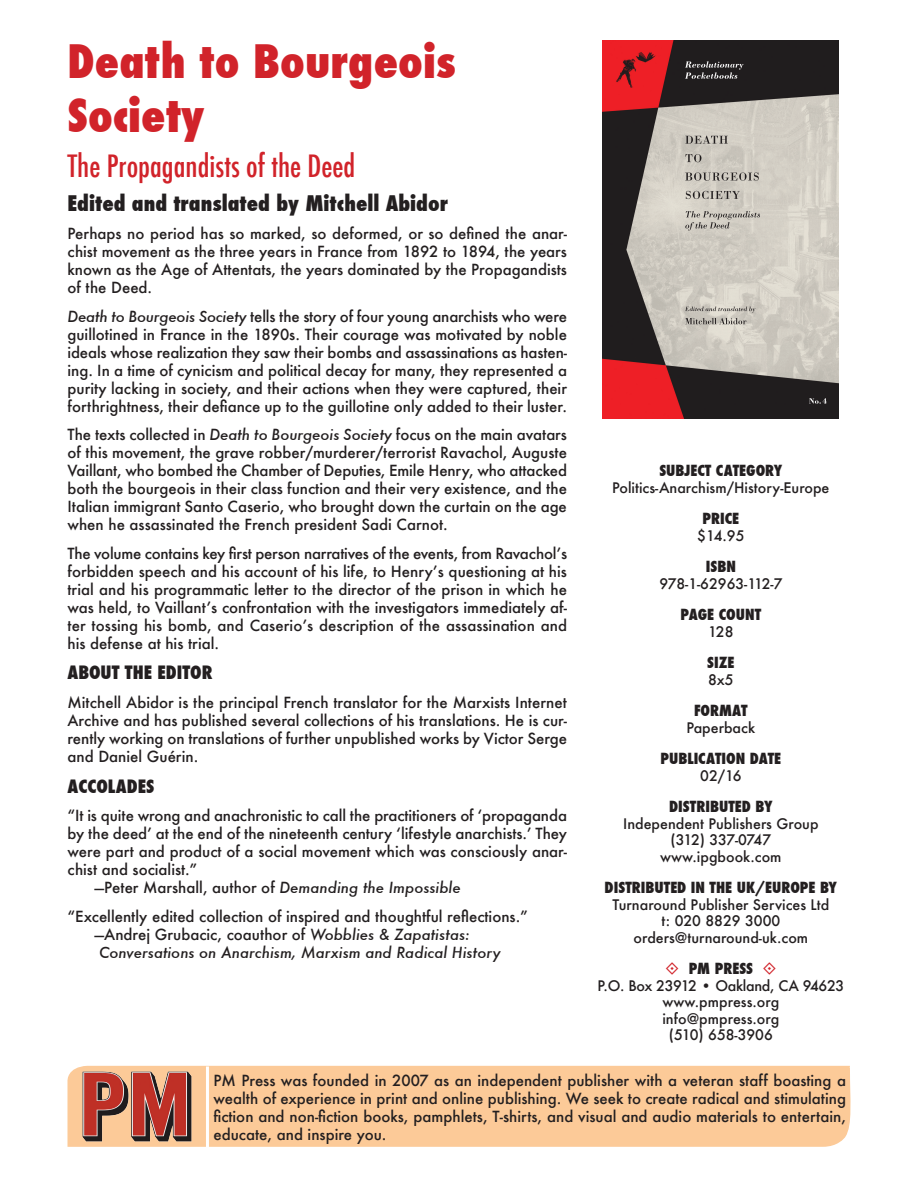
<style>
.page{position:relative;width:918px;height:1188px;background:#fff}
.page>*{position:absolute;margin:0;border:0;box-sizing:border-box;transform-origin:0 0}
.t1{font:800 condensed 45px/54px "Futura";color:#d1232a}
.t2{font:500 condensed 30px "Futura";color:#d1232a}
.t3{font:800 condensed 21px "Futura";color:#231f20}
.t4{font:800 condensed 18px "Futura";color:#231f20}
.t5{font:500 15px/18px "Futura";color:#231f20;text-align:justify}
.t6{font:800 condensed 15px "Futura";color:#231f20}
.t7{font:italic 500 15px "Futura";color:#231f20}
.t8{font:500 14.25px/16.5px "Futura";color:#231f20;text-align:center}
.s1{font-style:italic}
</style>
<div class="page">
<div style="left:67px;top:1065px;width:784px;height:82px;background:#fcca98"></div>
<hr style="left:206px;top:1066px;width:3px;height:82px;background:#fff">
<img style="left:70px;top:1066px;width:133px;height:81px">
<img style="left:603px;top:40px;width:236px;height:378px">
<h1 class="t1" style="left:68px;top:34px;width:390px">Death to Bourgeois<br>Society</h1>
<h2 class="t2" style="left:68px;top:146px;width:289px">The Propagandists of the Deed</h2>
<h3 class="t3" style="left:68px;top:189px;width:382px">Edited and translated by Mitchell Abidor</h3>
<p class="t5" style="left:68px;top:225px;width:501px">Perhaps no period has so marked, so deformed, or so defined the anar&shy;chist movement as the three years in France from 1892 to 1894, the years known as the Age of Attentats, the years dominated by the Propagandists of the Deed.</p>
<p class="t5" style="left:68px;top:307px;width:501px"><span class="s1">Death to Bourgeois Society</span> tells the story of four young anarchists who were guillotined in France in the 1890s. Their courage was motivated by noble ideals whose realization they saw their bombs and assassinations as hasten&shy;ing. In a time of cynicism and political decay for many, they represented a purity lacking in society, and their actions when they were captured, their forthrightness, their defiance up to the guillotine only added to their luster.</p>
<p class="t5" style="left:68px;top:426px;width:501px">The texts collected in <span class="s1">Death to Bourgeois Society</span> focus on the main avatars of this movement, the grave robber/murderer/terrorist Ravachol, Auguste Vaillant, who bombed the Chamber of Deputies, Emile Henry, who attacked both the bourgeois in their class function and their very existence, and the Italian immigrant Santo Caserio, who brought down the curtain on the age when he assassinated the French president Sadi Carnot.</p>
<p class="t5" style="left:68px;top:544px;width:501px">The volume contains key first person narratives of the events, from Ravachol’s forbidden speech and his account of his life, to Henry’s questioning at his trial and his programmatic letter to the director of the prison in which he was held, to Vaillant’s confrontation with the investigators immediately af&shy;ter tossing his bomb, and Caserio’s description of the assassination and his defense at his trial.</p>
<p class="t4" style="left:68px;top:660px;width:147px">ABOUT THE EDITOR</p>
<p class="t5" style="left:68px;top:693px;width:501px">Mitchell Abidor is the principal French translator for the Marxists Internet Archive and has published several collections of his translations. He is cur&shy;rently working on translations of further unpublished works by Victor Serge and Daniel Guérin.</p>
<p class="t4" style="left:68px;top:774px;width:88px">ACCOLADES</p>
<p class="t5" style="left:68px;top:806px;width:501px">“It is quite wrong and anachronistic to call the practitioners of ‘propaganda</p>
<p class="t5" style="left:68px;top:824px;width:501px">by the deed’ at the end of the nineteenth century ‘lifestyle anarchists.’ They</p>
<p class="t5" style="left:68px;top:842px;width:501px">were part and product of a social movement which was consciously anar-</p>
<p class="t5" style="left:68px;top:860px;width:131px">chist and socialist.”</p>
<p class="t5" style="left:94px;top:878px;width:368px">—Peter Marshall, author of <span class="s1">Demanding the Impossible</span></p>
<p class="t5" style="left:68px;top:907px;width:462px">“Excellently edited collection of inspired and thoughtful reflections.”</p>
<p class="t5" style="left:94px;top:925px;width:377px">—Andrej Grubacic, coauthor of <span class="s1">Wobblies &amp; Zapatistas:</span></p>
<p class="t7" style="left:99px;top:942px;width:403px">Conversations on Anarchism, Marxism and Radical History</p>
<p class="t6" style="left:659px;top:460px;width:125px">SUBJECT CATEGORY</p>
<p class="t8" style="left:612px;top:479px;width:219px">Politics-Anarchism/History-Europe</p>
<p class="t6" style="left:703px;top:508px;width:38px">PRICE</p>
<p class="t8" style="left:697px;top:527px;width:49px">$14.95</p>
<p class="t6" style="left:706px;top:556px;width:32px">ISBN</p>
<p class="t8" style="left:659px;top:575px;width:125px">978-1-62963-112-7</p>
<p class="t6" style="left:681px;top:604px;width:82px">PAGE COUNT</p>
<p class="t8" style="left:708px;top:623px;width:27px">128</p>
<p class="t6" style="left:707px;top:652px;width:29px">SIZE</p>
<p class="t8" style="left:708px;top:671px;width:27px">8x5</p>
<p class="t6" style="left:694px;top:700px;width:55px">FORMAT</p>
<p class="t8" style="left:686px;top:719px;width:70px">Paperback</p>
<p class="t6" style="left:661px;top:748px;width:122px">PUBLICATION DATE</p>
<p class="t8" style="left:700px;top:767px;width:43px">02/16</p>
<p class="t6" style="left:669px;top:796px;width:105px">DISTRIBUTED BY</p>
<p class="t8" style="left:623px;top:815px;width:197px">Independent Publishers Group (312) 337-0747 www.ipgbook.com</p>
<p class="t6" style="left:605px;top:877px;width:234px">DISTRIBUTED IN THE UK/EUROPE BY</p>
<p class="t8" style="left:612px;top:896px;width:219px">Turnaround Publisher Services Ltd t: 020 8829 3000 orders@turnaround-uk.com</p>
<p class="t6" style="left:689px;top:958px;width:66px">PM PRESS</p>
<p class="t8" style="left:597px;top:977px;width:248px">P.O. Box 23912 • Oakland, CA 94623 www.pmpress.org<br>info@pmpress.org<br>(510) 658-3906</p>
<p class="t5" style="left:213px;top:1071px;width:634px">PM Press was founded in 2007 as an independent publisher with a veteran staff boasting a wealth of experience in print and online publishing. We seek to create radical and stimulating fiction and non-fiction books, pamphlets, T-shirts, and visual and audio materials to entertain, educate, and inspire you.</p>
</div>
